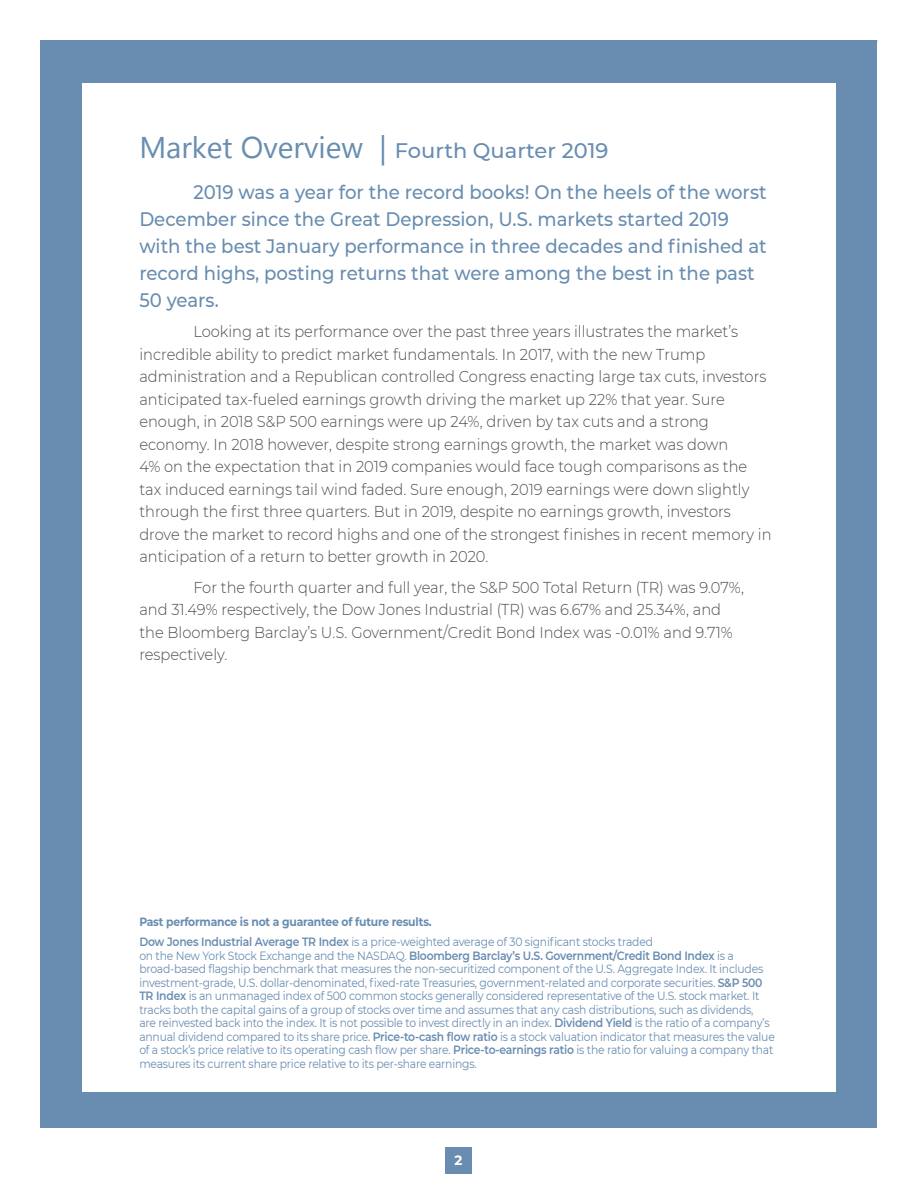
<style>
.page{position:relative;width:918px;height:1188px;background:#fff}
.page>*{position:absolute;margin:0;border:0;box-sizing:border-box;transform-origin:0 0}
.MP_Section_Headers{font:500 21px "Montserrat";color:#688db1}
.MP_lead_in_text__blu{font:500 19.5px/27px "Montserrat";color:#688db1;scale:.93 1}
.MP_Body_copy{font:300 15.75px/22.5px "Montserrat";color:#4b4c4d;scale:.93 1}
.t1{font:700 13.5px "Montserrat";color:#fff}
.MP_Footnotes{font:12px/13.5px "Montserrat";letter-spacing:-.02em;color:#688db1;scale:.9 1}
.MP_Footnotes-2{font:700 12px "Montserrat";letter-spacing:-.02em;color:#688db1;scale:.9 1}
.s1{font-family:"Gadugi";font-weight:400;font-size:30px}
.s2{font-weight:600}
</style>
<div class="page">
<div style="left:40px;top:40px;width:838px;height:1088px;background:#688db1"></div>
<div style="left:82px;top:83px;width:754px;height:1002px;background:#fff"></div>
<div style="left:445px;top:1148px;width:27px;height:26px;background:#688db1"></div>
<div style="left:82px;top:167px;width:754px;height:925px;background:#fff"></div>
<p class="MP_Section_Headers" style="left:139px;top:136px;width:471px"><span class="s1">Market Overview |</span> Fourth Quarter 2019</p>
<p class="MP_lead_in_text__blu" style="left:139px;top:177px;width:676px;text-indent:54px">2019 was a year for the record books! On the heels of the worst December since the Great Depression, U.S. markets started 2019 with the best January performance in three decades and finished at record highs, posting returns that were among the best in the past 50 years.</p>
<p class="MP_Body_copy" style="left:139px;top:320px;width:681px;text-indent:54px">Looking at its performance over the past three years illustrates the market’s incredible ability to predict market fundamentals. In 2017, with the new Trump administration and a Republican controlled Congress enacting large tax cuts, investors anticipated tax-fueled earnings growth driving the market up 22% that year. Sure enough, in 2018 S&amp;P 500 earnings were up 24%, driven by tax cuts and a strong economy. In 2018 however, despite strong earnings growth, the market was down<br>4% on the expectation that in 2019 companies would face tough comparisons as the tax induced earnings tail wind faded. Sure enough, 2019 earnings were down slightly through the first three quarters. But in 2019, despite no earnings growth, investors drove the market to record highs and one of the strongest finishes in recent memory in anticipation of a return to better growth in 2020.</p>
<p class="MP_Body_copy" style="left:139px;top:575px;width:652px;text-indent:54px">For the fourth quarter and full year, the S&amp;P 500 Total Return (TR) was 9.07%, and 31.49% respectively, the Dow Jones Industrial (TR) was 6.67% and 25.34%, and the Bloomberg Barclay’s U.S. Government/Credit Bond Index was -0.01% and 9.71% respectively.</p>
<p class="MP_Footnotes-2" style="left:139px;top:913px;width:326px">Past performance is not a guarantee of future results.</p>
<p class="MP_Footnotes" style="left:139px;top:935px;width:708px"><span class="s2">Dow Jones Industrial Average TR Index</span> is a price-weighted average of 30 significant stocks traded<br>on the New York Stock Exchange and the NASDAQ. <span class="s2">Bloomberg Barclay’s U.S. Government/Credit Bond Index</span> is a broad-based flagship benchmark that measures the non-securitized component of the U.S. Aggregate Index. It includes investment-grade, U.S. dollar-denominated, fixed-rate Treasuries, government-related and corporate securities. <span class="s2">S&amp;P 500<br>TR Index</span> is an unmanaged index of 500 common stocks generally considered representative of the U.S. stock market. It tracks both the capital gains of a group of stocks over time and assumes that any cash distributions, such as dividends,<br>are reinvested back into the index. It is not possible to invest directly in an index. <span class="s2">Dividend Yield</span> is the ratio of a company’s annual dividend compared to its share price. <span class="s2">Price-to-cash flow ratio</span> is a stock valuation indicator that measures the value of a stock’s price relative to its operating cash flow per share. <span class="s2">Price-to-earnings ratio</span> is the ratio for valuing a company that measures its current share price relative to its per-share earnings.</p>
<p class="t1" style="left:455px;top:1151px;width:9px">2</p>
</div>
